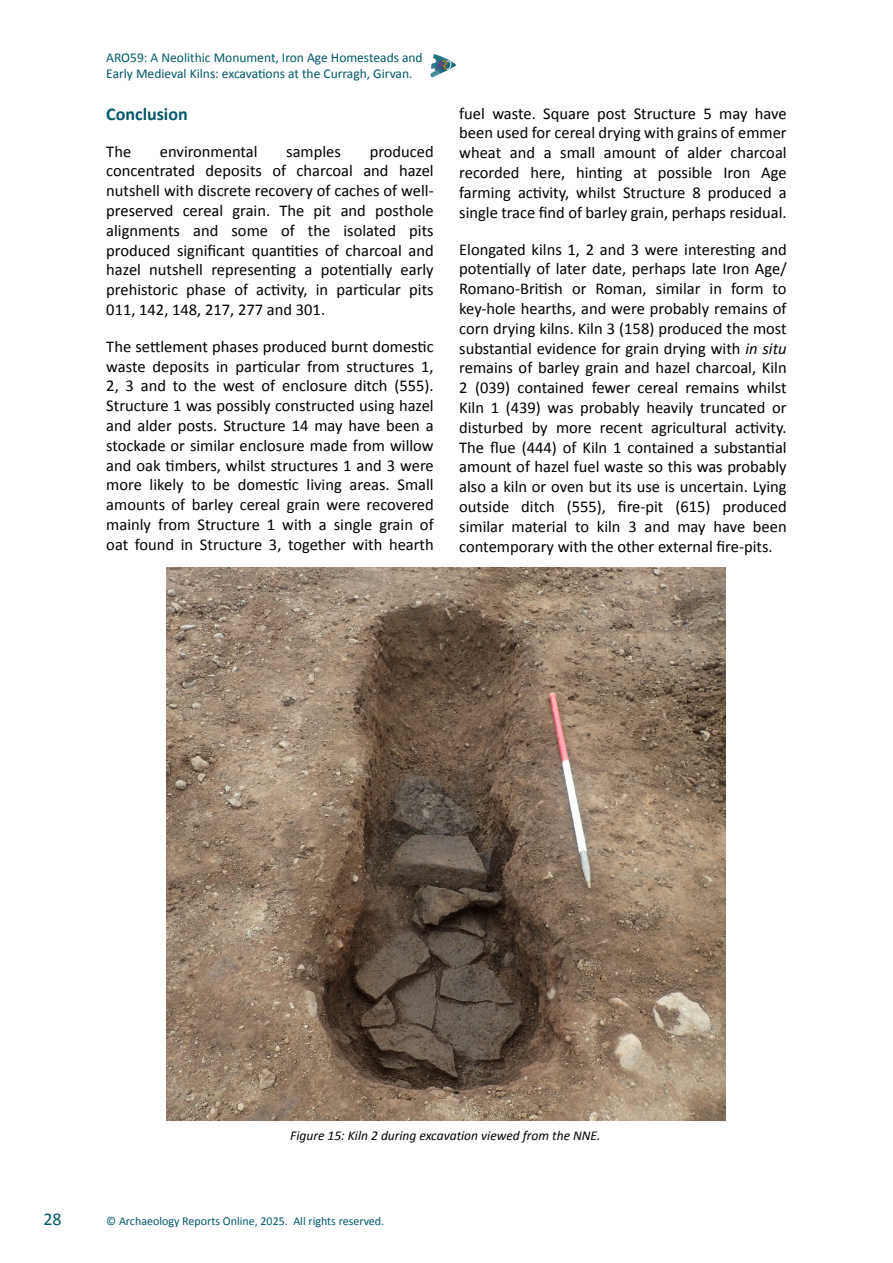
<style>
.page{position:relative;width:893px;height:1263px;background:#fff}
.page>*{position:absolute;margin:0;border:0;box-sizing:border-box;transform-origin:0 0}
.t1{font:700 18px "Calibri";color:#005868}
.t2{font:18px "Calibri";color:#005868}
.t3{font:16.5px/19.8px "Calibri";color:#000;text-align:justify}
.t4{font:13.5px/16.2px "Calibri";color:#005868}
.t5{font:italic 13.5px "Calibri";color:#000}
.t6{font:12px "Calibri";color:#005868}
.s1{font-style:italic}
</style>
<div class="page">
<img style="left:430px;top:54px;width:26px;height:23px">
<svg style="left:435px;top:60px;width:17px;height:10px"></svg>
<img style="left:167px;top:568px;width:558px;height:552px">
<p class="t4" style="left:106px;top:49px;width:318px">ARO59: A Neolithic Monument, Iron Age Homesteads and<br>Early Medieval Kilns: excavations at the Curragh, Girvan.</p>
<p class="t1" style="left:106px;top:103px;width:83px">Conclusion</p>
<p class="t3" style="left:106px;top:140px;width:26px">The</p>
<p class="t3" style="left:160px;top:140px;width:99px">environmental</p>
<p class="t3" style="left:286px;top:140px;width:56px">samples</p>
<p class="t3" style="left:106px;top:140px;width:329px;text-indent:263px">produced concentrated deposits of charcoal and hazel nutshell with discrete recovery of caches of well&shy;preserved cereal grain. The pit and posthole alignments and some of the isolated pits produced significant quantities of charcoal and hazel nutshell representing a potentially early prehistoric phase of activity, in particular pits 011, 142, 148, 217, 277 and 301.</p>
<p class="t3" style="left:106px;top:336px;width:329px">The settlement phases produced burnt domestic waste deposits in particular from structures 1, 2, 3 and to the west of enclosure ditch (555).<br>Structure 1 was possibly constructed using hazel and alder posts. Structure 14 may have been a stockade or similar enclosure made from willow and oak timbers, whilst structures 1 and 3 were more likely to be domestic living areas. Small amounts of barley cereal grain were recovered mainly from Structure 1 with a single grain of oat found in Structure 3, together with hearth</p>
<p class="t3" style="left:459px;top:103px;width:329px">fuel waste. Square post Structure 5 may have been used for cereal drying with grains of emmer wheat and a small amount of alder charcoal recorded here, hinting at possible Iron Age farming activity, whilst Structure 8 produced a single trace find of barley grain, perhaps residual.</p>
<p class="t3" style="left:459px;top:238px;width:329px">Elongated kilns 1, 2 and 3 were interesting and potentially of later date, perhaps late Iron Age/ Romano-British or Roman, similar in form to key-hole hearths, and were probably remains of corn drying kilns. Kiln 3 (158) produced the most substantial evidence for grain drying with <span class="s1">in situ </span>remains of barley grain and hazel charcoal, Kiln 2 (039) contained fewer cereal remains whilst Kiln 1 (439) was probably heavily truncated or disturbed by more recent agricultural activity.<br>The flue (444) of Kiln 1 contained a substantial amount of hazel fuel waste so this was probably also a kiln or oven but its use is uncertain. Lying outside ditch (555), fire-pit (615) produced similar material to kiln 3 and may have been contemporary with the other external fire-pits.</p>
<p class="t5" style="left:290px;top:1127px;width:312px">Figure 15: Kiln 2 during excavation viewed from the NNE.</p>
<p class="t2" style="left:43px;top:1208px;width:20px">28</p>
<p class="t6" style="left:106px;top:1214px;width:279px">© Archaeology Reports Online, 2025. All rights reserved.</p>
</div>
